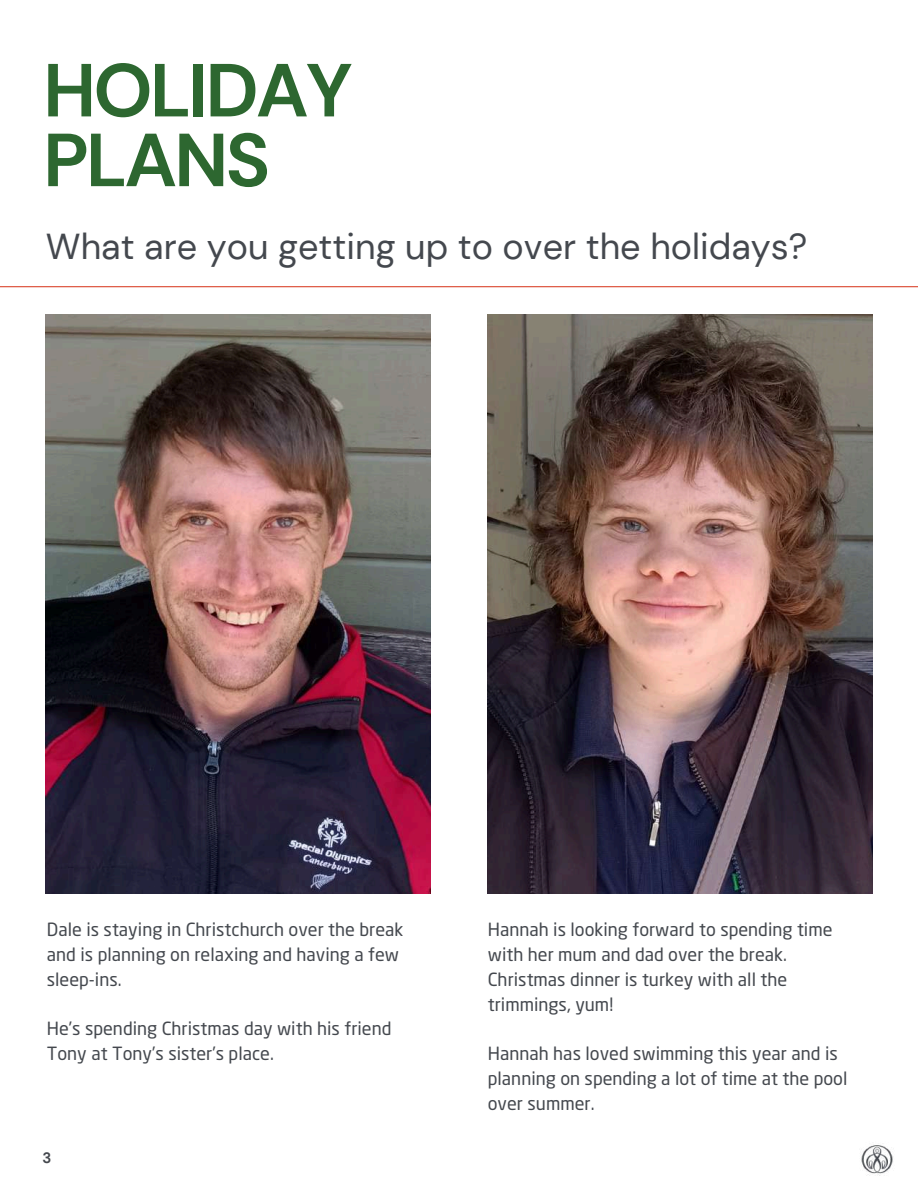
<style>
.page{position:relative;width:918px;height:1188px;background:#fff}
.page>*{position:absolute;margin:0;border:0;box-sizing:border-box;transform-origin:0 0}
.t1{font:700 75px/69.8px "DM Sans";letter-spacing:-.035em;color:#2d6730}
.t2{font:36px "DM Sans";color:#44484e}
.t3{font:18px/24.8px "Neo Sans W1 G";color:#44484e}
.t4{font:700 15px "DM Sans";color:#44484e}
</style>
<div class="page">
<img style="left:46px;top:315px;width:385px;height:578px">
<img style="left:488px;top:315px;width:385px;height:578px">
<hr style="left:0;top:286px;width:918px;height:1px;background:#db4831">
<img style="left:861px;top:1145px;width:32px;height:31px">
<h1 class="t1" style="left:43px;top:56px;width:311px">HOLIDAY<br>PLANS</h1>
<h2 class="t2" style="left:46px;top:223px;width:763px">What are you getting up to over the holidays?</h2>
<p class="t3" style="left:47px;top:919px;width:358px">Dale is staying in Christchurch over the break and is planning on relaxing and having a few sleep-ins.</p>
<p class="t3" style="left:47px;top:1018px;width:346px">He’s spending Christmas day with his friend<br>Tony at Tony’s sister’s place.</p>
<p class="t4" style="left:42px;top:1148px;width:10px">3</p>
<p class="t3" style="left:488px;top:919px;width:346px">Hannah is looking forward to spending time with her mum and dad over the break.<br>Christmas dinner is turkey with all the trimmings, yum!</p>
<p class="t3" style="left:488px;top:1043px;width:361px">Hannah has loved swimming this year and is planning on spending a lot of time at the pool over summer.</p>
</div>
